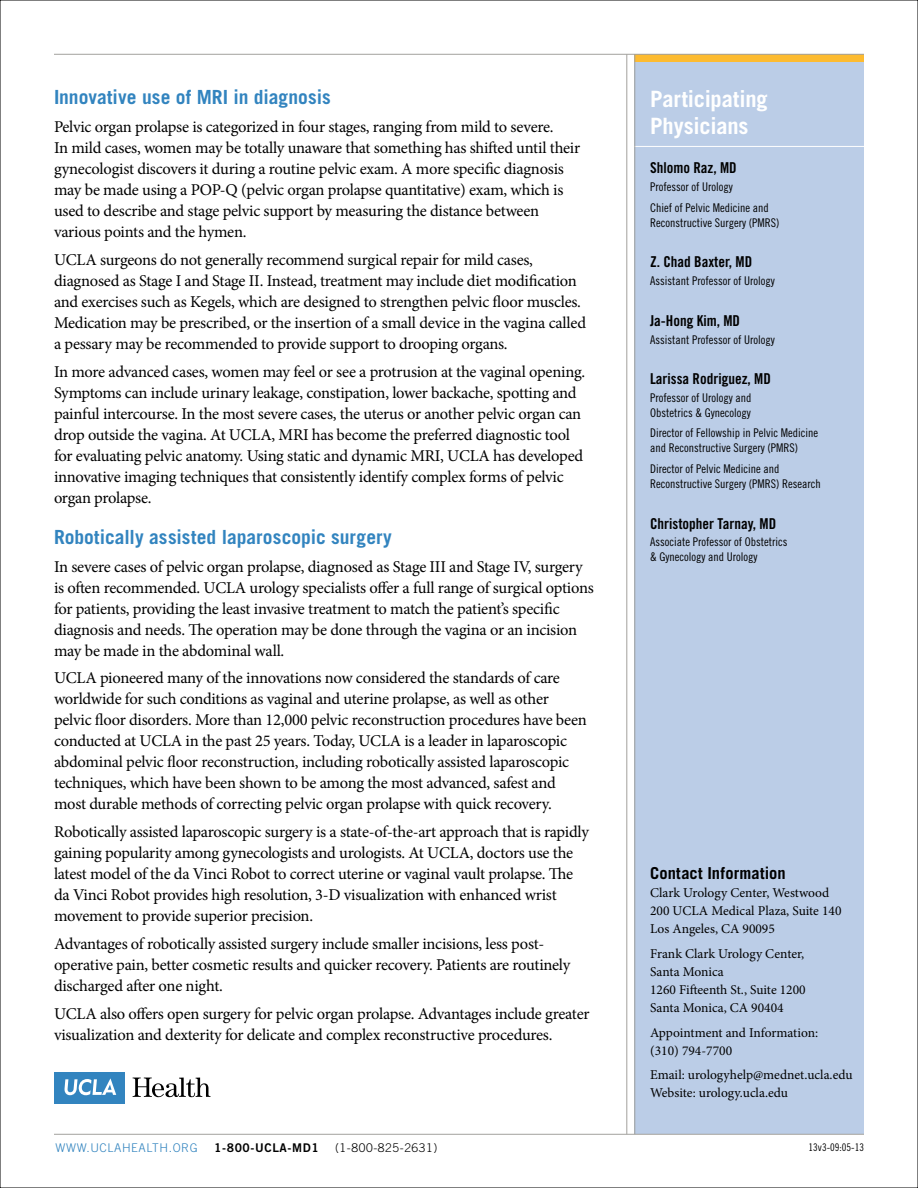
<style>
.page{position:relative;width:918px;height:1188px;background:#fff}
.page>*{position:absolute;margin:0;border:0;box-sizing:border-box;transform-origin:0 0}
.Sidebar_head{font:700 22.5px/27px "Trade Gothic";letter-spacing:-.005em;color:#fff}
.Blue_Subhead{font:700 19.5px "Trade Gothic";color:#3284bf}
.Body_copy{font:16.5px/21px "Minion Pro";letter-spacing:-.015em;color:#000}
.t1{font:700 16.5px "Trade Gothic";letter-spacing:.01em;color:#000}
.Faculty_Name{font:15px "Trade Gothic Bold Cond Twenty";color:#000}
.Sidebar_Copy{font:13.5px/18px "Minion Pro";color:#000}
.Faculty_details{font:12px/15px "Trade Gothic Cond Eighteen";color:#000}
.t2{font:300 12px "Trade Gothic";letter-spacing:.05em;color:#3284bf}
.t3{font:300 12px "Trade Gothic";letter-spacing:.05em;color:#000}
.t4{font:12px "Trade Gothic Bold Two";letter-spacing:.05em;color:#000}
.t5{font:10.5px "Trade Gothic Cond Eighteen";color:#000}
</style>
<div class="page">
<div style="left:634px;top:54px;width:230px;height:1080px;background:#bbcde7"></div>
<hr style="left:633px;top:146px;width:233px;height:1px;background:#fff">
<div style="left:634px;top:54px;width:230px;height:8px;background:#fdbb30"></div>
<hr style="left:54px;top:1134px;width:810px;height:1px;background:#a2a19d">
<hr style="left:627px;top:54px;width:1px;height:1080px;background:#a2a19d">
<hr style="left:54px;top:54px;width:810px;height:1px;background:#a2a19d">
<hr style="left:634px;top:54px;width:1px;height:1080px;background:#a2a19d">
<div style="left:54px;top:1072px;width:71px;height:32px;background:#3284bf"></div>
<svg style="left:65px;top:1079px;width:51px;height:16px"></svg>
<svg style="left:133px;top:1078px;width:77px;height:19px"></svg>
<p class="Blue_Subhead" style="left:54px;top:85px;width:278px">Innovative use of MRI in diagnosis</p>
<p class="Body_copy" style="left:54px;top:116px;width:528px">Pelvic organ prolapse is categorized in four stages, ranging from mild to severe.<br>In mild cases, women may be totally unaware that something has shifted until their gynecologist discovers it during a routine pelvic exam. A more specific diagnosis may be made using a POP-Q (pelvic organ prolapse quantitative) exam, which is used to describe and stage pelvic support by measuring the distance between various points and the hymen.</p>
<p class="Body_copy" style="left:54px;top:249px;width:534px">UCLA surgeons do not generally recommend surgical repair for mild cases, diagnosed as Stage I and Stage II. Instead, treatment may include diet modification and exercises such as Kegels, which are designed to strengthen pelvic floor muscles.<br>Medication may be prescribed, or the insertion of a small device in the vagina called a pessary may be recommended to provide support to drooping organs.</p>
<p class="Body_copy" style="left:54px;top:361px;width:533px">In more advanced cases, women may feel or see a protrusion at the vaginal opening.<br>Symptoms can include urinary leakage, constipation, lower backache, spotting and painful intercourse. In the most severe cases, the uterus or another pelvic organ can drop outside the vagina. At UCLA, MRI has become the preferred diagnostic tool for evaluating pelvic anatomy. Using static and dynamic MRI, UCLA has developed innovative imaging techniques that consistently identify complex forms of pelvic organ prolapse.</p>
<p class="Blue_Subhead" style="left:54px;top:525px;width:339px">Robotically assisted laparoscopic surgery</p>
<p class="Body_copy" style="left:54px;top:556px;width:541px">In severe cases of pelvic organ prolapse, diagnosed as Stage III and Stage IV, surgery is often recommended. UCLA urology specialists offer a full range of surgical options for patients, providing the least invasive treatment to match the patient’s specific diagnosis and needs. The operation may be done through the vagina or an incision may be made in the abdominal wall.</p>
<p class="Body_copy" style="left:54px;top:668px;width:534px">UCLA pioneered many of the innovations now considered the standards of care worldwide for such conditions as vaginal and uterine prolapse, as well as other pelvic floor disorders. More than 12,000 pelvic reconstruction procedures have been conducted at UCLA in the past 25 years. Today, UCLA is a leader in laparoscopic abdominal pelvic floor reconstruction, including robotically assisted laparoscopic techniques, which have been shown to be among the most advanced, safest and most durable methods of correcting pelvic organ prolapse with quick recovery.</p>
<p class="Body_copy" style="left:54px;top:821px;width:536px">Robotically assisted laparoscopic surgery is a state-of-the-art approach that is rapidly gaining popularity among gynecologists and urologists. At UCLA, doctors use the latest model of the da Vinci Robot to correct uterine or vaginal vault prolapse. The da Vinci Robot provides high resolution, 3-D visualization with enhanced wrist movement to provide superior precision.</p>
<p class="Body_copy" style="left:54px;top:933px;width:518px">Advantages of robotically assisted surgery include smaller incisions, less post&shy;operative pain, better cosmetic results and quicker recovery. Patients are routinely discharged after one night.</p>
<p class="Body_copy" style="left:54px;top:1003px;width:537px">UCLA also offers open surgery for pelvic organ prolapse. Advantages include greater visualization and dexterity for delicate and complex reconstructive procedures.</p>
<p class="t2" style="left:56px;top:1140px;width:144px">WWW.UCLAHEALTH.ORG</p>
<p class="t4" style="left:214px;top:1140px;width:106px">1-800-UCLA-MD1</p>
<p class="t3" style="left:335px;top:1140px;width:104px">(1-800-825-2631)</p>
<p class="Sidebar_head" style="left:650px;top:85px;width:119px">Participating<br>Physicians</p>
<p class="Faculty_Name" style="left:650px;top:159px;width:88px">Shlomo Raz, MD</p>
<p class="Faculty_details" style="left:650px;top:179px;width:84px">Professor of Urology</p>
<p class="Faculty_details" style="left:650px;top:200px;width:131px">Chief of Pelvic Medicine and<br>Reconstructive Surgery (PMRS)</p>
<p class="Faculty_Name" style="left:650px;top:253px;width:104px">Z. Chad Baxter, MD</p>
<p class="Faculty_details" style="left:650px;top:273px;width:126px">Assistant Professor of Urology</p>
<p class="Faculty_Name" style="left:650px;top:311px;width:91px">Ja-Hong Kim, MD</p>
<p class="Faculty_details" style="left:650px;top:332px;width:126px">Assistant Professor of Urology</p>
<p class="Faculty_Name" style="left:650px;top:370px;width:122px">Larissa Rodriguez, MD</p>
<p class="Faculty_details" style="left:650px;top:390px;width:103px">Professor of Urology and<br>Obstetrics &amp; Gynecology</p>
<p class="Faculty_details" style="left:650px;top:426px;width:169px">Director of Fellowship in Pelvic Medicine and Reconstructive Surgery (PMRS)</p>
<p class="Faculty_details" style="left:650px;top:461px;width:172px">Director of Pelvic Medicine and<br>Reconstructive Surgery (PMRS) Research</p>
<p class="Faculty_Name" style="left:650px;top:514px;width:128px">Christopher Tarnay, MD</p>
<p class="Faculty_details" style="left:650px;top:534px;width:139px">Associate Professor of Obstetrics &amp; Gynecology and Urology</p>
<p class="t1" style="left:650px;top:863px;width:137px">Contact Information</p>
<p class="Sidebar_Copy" style="left:650px;top:884px;width:193px">Clark Urology Center, Westwood<br>200 UCLA Medical Plaza, Suite 140<br>Los Angeles, CA 90095</p>
<p class="Sidebar_Copy" style="left:650px;top:945px;width:157px">Frank Clark Urology Center,<br>Santa Monica<br>1260 Fifteenth St., Suite 1200<br>Santa Monica, CA 90404</p>
<p class="Sidebar_Copy" style="left:650px;top:1023px;width:170px">Appointment and Information: (310) 794-7700</p>
<p class="Sidebar_Copy" style="left:650px;top:1066px;width:204px">Email: urologyhelp@mednet.ucla.edu<br>Website: urology.ucla.edu</p>
<p class="t5" style="left:809px;top:1141px;width:57px">13v3-09:05-13</p>
</div>
